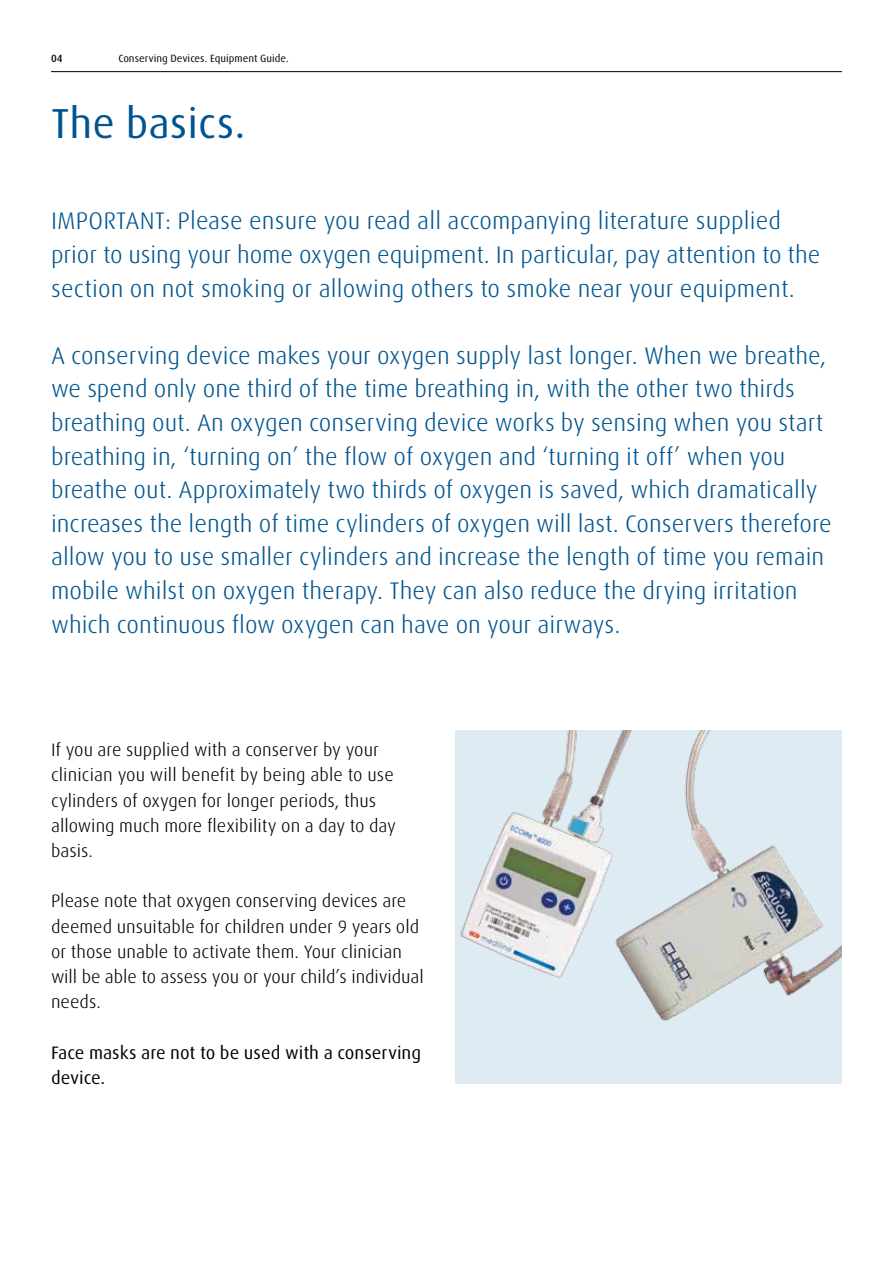
<style>
.page{position:relative;width:893px;height:1263px;background:#fff}
.page>*{position:absolute;margin:0;border:0;box-sizing:border-box;transform-origin:0 0}
.t1{font:42px "Linde Dax Global";color:#005590}
.t2{font:300 24px/33.6px "Linde Dax Global";color:#005590}
.t3{font:300 18px/25.2px "Linde Dax Global";color:#000}
.t4{font:18px/25.2px "Linde Dax Global";color:#000}
.t5{font:10.5px "Linde Dax Global";color:#000}
.t6{font:500 10.5px "Linde Dax Global";color:#000}
</style>
<div class="page">
<hr style="left:51px;top:71px;width:791px;height:1px;background:#000">
<div style="left:455px;top:730px;width:387px;height:354px;background:#deebf2"></div>
<img style="left:460px;top:730px;width:382px;height:292px">
<p class="t6" style="left:51px;top:52px;width:13px">04</p>
<p class="t5" style="left:118px;top:52px;width:172px">Conserving Devices. Equipment Guide.</p>
<h1 class="t1" style="left:51px;top:99px;width:196px">The basics.</h1>
<p class="t2" style="left:51px;top:204px;width:771px">IMPORTANT: Please ensure you read all accompanying literature supplied prior to using your home oxygen equipment. In particular, pay attention to the section on not smoking or allowing others to smoke near your equipment.</p>
<p class="t2" style="left:51px;top:339px;width:782px">A conserving device makes your oxygen supply last longer. When we breathe, we spend only one third of the time breathing in, with the other two thirds breathing out. An oxygen conserving device works by sensing when you start breathing in, ‘turning on’ the flow of oxygen and ‘turning it off’ when you breathe out. Approximately two thirds of oxygen is saved, which dramatically increases the length of time cylinders of oxygen will last. Conservers therefore allow you to use smaller cylinders and increase the length of time you remain mobile whilst on oxygen therapy. They can also reduce the drying irritation which continuous flow oxygen can have on your airways.</p>
<p class="t3" style="left:51px;top:737px;width:346px">If you are supplied with a conserver by your clinician you will benefit by being able to use cylinders of oxygen for longer periods, thus allowing much more flexibility on a day to day basis.</p>
<p class="t3" style="left:51px;top:888px;width:374px">Please note that oxygen conserving devices are deemed unsuitable for children under 9 years old or those unable to activate them. Your clinician will be able to assess you or your child’s individual needs.</p>
<p class="t4" style="left:51px;top:1040px;width:372px">Face masks are not to be used with a conserving device.</p>
</div>
